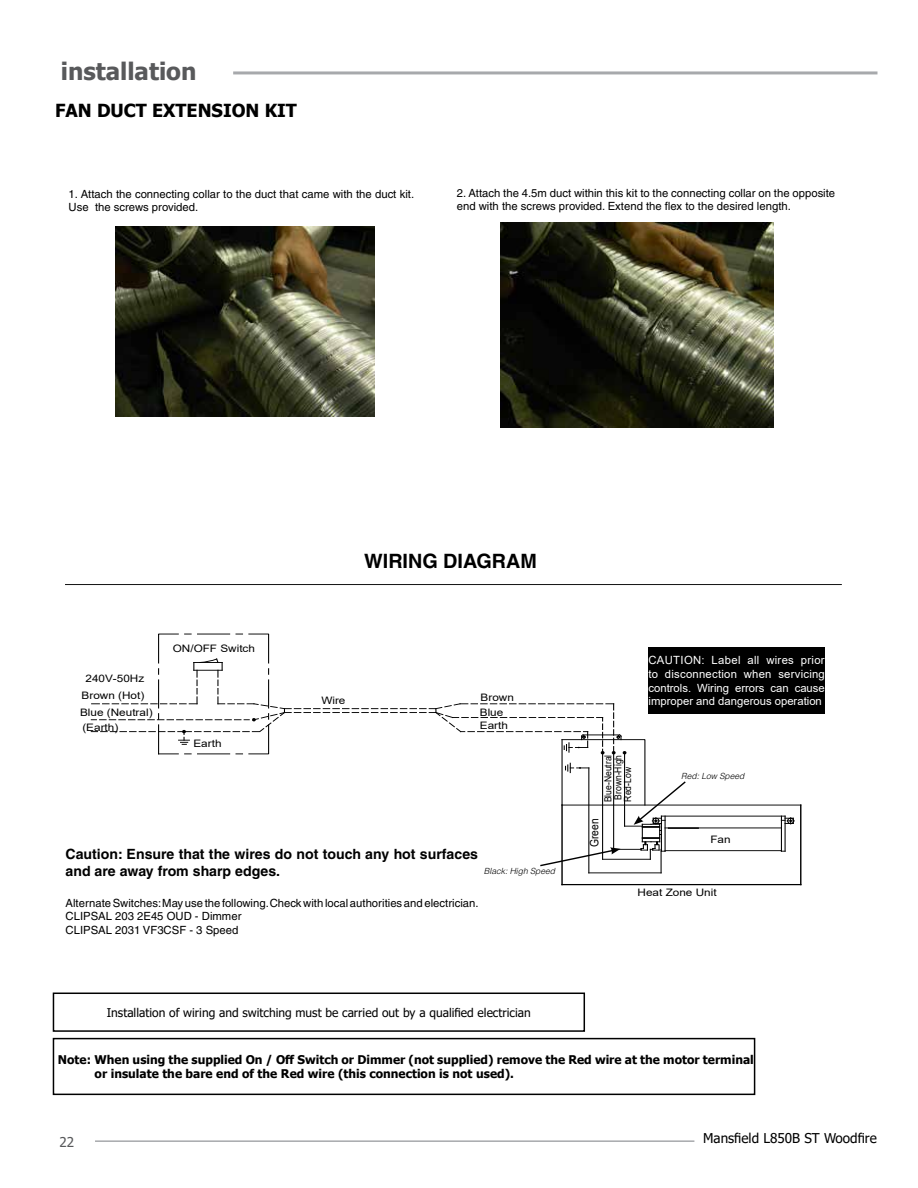
<style>
.page{position:relative;width:918px;height:1188px;background:#fff}
.page>*{position:absolute;margin:0;border:0;box-sizing:border-box;transform-origin:0 0}
.t1{font:700 24px "Tahoma";color:#58595b}
.t2{font:700 19.8px "Helvetica";color:#000}
.t3{font:700 18px "Tahoma";color:#000}
.t4{font:700 14.1px/17px "Helvetica";color:#000}
.t5{font:13.5px "Tahoma";color:#000}
.t6{font:13.5px "Tahoma";color:#58595b}
.t7{font:700 12px/14.4px "Tahoma";color:#000}
.t8{font:12px "Tahoma";color:#000}
.t9{font:11.7px "Arial";color:#000;scale:.87 1}
.t10{font:11.25px/13.5px "Helvetica";color:#000}
.t11{font:11.25px/13.5px "Arial";color:#fff;text-align:justify}
.t12{font:10.35px/15.5px "Arial";color:#000;scale:1.14 1}
.t13{font:9.75px/9.8px "Arial";color:#000;text-align:justify;scale:.87 1}
.t14{font:italic 300 8.55px "Helvetica";color:#000}
</style>
<div class="page">
<hr style="left:95px;top:1140px;width:599px;height:2px;background:#a7a9ac">
<hr style="left:233px;top:71px;width:644px;height:3px;background:#a7a9ac">
<img style="left:115px;top:226px;width:259px;height:190px">
<img style="left:500px;top:222px;width:273px;height:205px">
<hr style="left:66px;top:585px;width:775px;height:1px;background:#000">
<hr style="left:561px;top:805px;width:2px;height:80px;background:#000">
<hr style="left:562px;top:884px;width:239px;height:1px;background:#000">
<hr style="left:785px;top:816px;width:1px;height:35px;background:#000">
<hr style="left:781px;top:816px;width:1px;height:35px;background:#000">
<hr style="left:661px;top:816px;width:124px;height:1px;background:#000">
<svg style="left:782px;top:818px;width:12px;height:6px"></svg>
<hr style="left:665px;top:850px;width:116px;height:1px;background:#000">
<hr style="left:665px;top:828px;width:116px;height:1px;background:#000">
<hr style="left:800px;top:805px;width:1px;height:80px;background:#000">
<hr style="left:589px;top:873px;width:72px;height:1px;background:#000">
<hr style="left:562px;top:805px;width:239px;height:1px;background:#000">
<hr style="left:668px;top:827px;width:31px;height:2px;background:#000">
<div style="left:649px;top:647px;width:176px;height:67px;background:#000"></div>
<svg style="left:91px;top:633px;width:596px;height:240px"></svg>
<div style="left:53px;top:993px;width:532px;height:39px;border:2px solid #000"></div>
<div style="left:53px;top:1038px;width:702px;height:57px;border:2px solid #000"></div>
<h1 class="t1" style="left:61px;top:54px;width:137px">installation</h1>
<h3 class="t3" style="left:55px;top:98px;width:243px">FAN DUCT EXTENSION KIT</h3>
<p class="t10" style="left:69px;top:187px;width:347px">1. Attach the connecting collar to the duct that came with the duct kit.<br>Use the screws provided.</p>
<p class="t10" style="left:457px;top:186px;width:380px">2. Attach the 4.5m duct within this kit to the connecting collar on the opposite end with the screws provided. Extend the flex to the desired length.</p>
<p class="t12" style="left:82px;top:671px;width:56px;line-height:16px;text-align:center">240V-50Hz<br>Brown (Hot)</p>
<p class="t12" style="left:80px;top:705px;width:65px">Blue (Neutral) (Earth)</p>
<p class="t12" style="left:173px;top:641px;width:74px">ON/OFF Switch</p>
<p class="t12" style="left:193px;top:736px;width:26px">Earth</p>
<h2 class="t2" style="left:364px;top:549px;width:174px">WIRING DIAGRAM</h2>
<p class="t12" style="left:321px;top:692px;width:23px">Wire</p>
<p class="t12" style="left:480px;top:689px;width:31px">Brown<br>Blue</p>
<p class="t12" style="left:480px;top:718px;width:26px">Earth</p>
<p class="t4" style="left:66px;top:846px;width:414px">Caution: Ensure that the wires do not touch any hot surfaces and are away from sharp edges.</p>
<p class="t10" style="left:66px;top:896px;width:415px">AlternateSwitches:May use the following.Check with local authorities and electrician.<br>CLIPSAL 203 2E45 OUD - Dimmer<br>CLIPSAL 2031 VF3CSF - 3 Speed</p>
<p class="t14" style="left:484px;top:866px;width:73px">Black: High Speed</p>
<p class="t11" style="left:649px;top:654px;width:178px">CAUTION: Label all wires prior to disconnection when servicing controls. Wiring errors can cause improper and dangerous operation</p>
<p class="t13" style="left:603px;top:802px;width:56px;rotate:-90deg">Blue-Neutral Brown-High Red-Low</p>
<p class="t9" style="left:586px;top:847px;width:34px;rotate:-90deg">Green</p>
<p class="t14" style="left:681px;top:770px;width:65px">Red: Low Speed</p>
<p class="t12" style="left:710px;top:831px;width:19px">Fan</p>
<p class="t12" style="left:638px;top:884px;width:71px">Heat Zone Unit</p>
<p class="t8" style="left:107px;top:1004px;width:425px">Installation of wiring and switching must be carried out by a qualified electrician</p>
<p class="t7" style="left:95px;top:1053px;width:661px;text-indent:-37px">Note: When using the supplied On / Off Switch or Dimmer (not supplied) remove the Red wire at the motor terminal or insulate the bare end of the Red wire (this connection is not used).</p>
<p class="t6" style="left:60px;top:1133px;width:16px">22</p>
<p class="t5" style="left:703px;top:1129px;width:175px">Mansfield L850B ST Woodfire</p>
</div>
